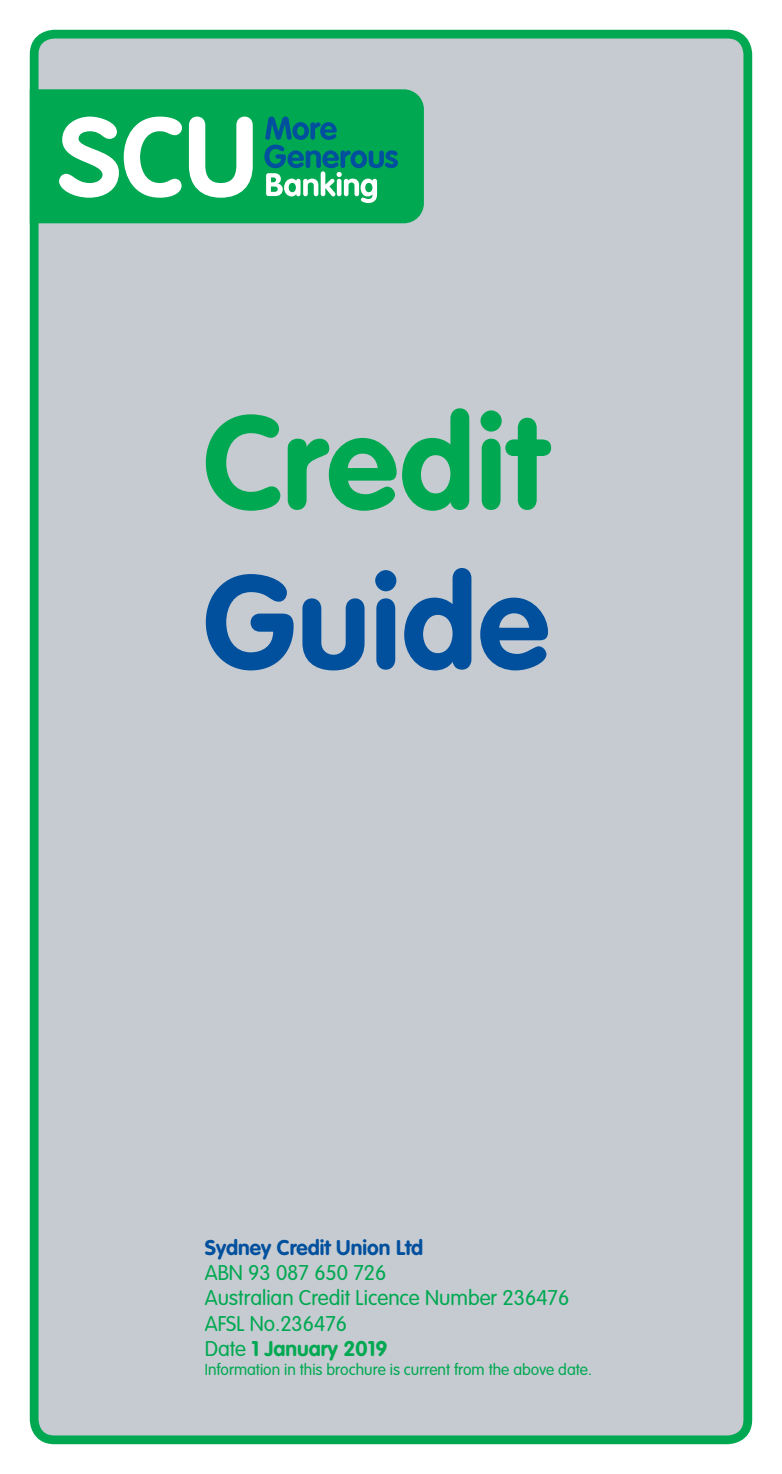
<style>
.page{position:relative;width:782px;height:1474px;background:#fff}
.page>*{position:absolute;margin:0;border:0;box-sizing:border-box;transform-origin:0 0}
.t1{font:700 130.9px "VAG Rounded";letter-spacing:.01em;color:#00a851}
.t2{font:700 130.9px "VAG Rounded";letter-spacing:.01em;color:#00509e}
.t3{font:300 21px/25.2px "VAG Rounded";color:#00a851}
.t4{font:700 21px "VAG Rounded";color:#00509e}
.t5{font:300 15.75px "VAG Rounded";color:#00a851}
.s1{font-weight:700}
</style>
<div class="page">
<div style="left:34px;top:34px;width:713px;height:1405px;background:#c5cbd1;border-radius:20px"></div>
<div style="left:30px;top:30px;width:722px;height:1414px;border:9px solid #00a851;border-radius:20px"></div>
<div style="left:30px;top:89px;width:394px;height:134px;background:#00a851"></div>
<svg style="left:59px;top:117px;width:123px;height:81px;background:#7bd2a5"></svg>
<svg style="left:189px;top:117px;width:64px;height:81px;background:#87d6ad"></svg>
<svg style="left:264px;top:116px;width:134px;height:87px;background:#1ea174"></svg>
<h1 class="t1" style="left:203px;top:386px;width:344px">Credit</h1>
<h1 class="t2" style="left:203px;top:546px;width:347px">Guide</h1>
<p class="t4" style="left:205px;top:1235px;width:220px">Sydney Credit Union Ltd</p>
<p class="t3" style="left:205px;top:1260px;width:366px">ABN 93 087 650 726<br>Australian Credit Licence Number 236476<br>AFSL No.236476<br>Date <span class="s1">1 January 2019</span></p>
<p class="t5" style="left:205px;top:1360px;width:388px">Information in this brochure is current from the above date.</p>
</div>
